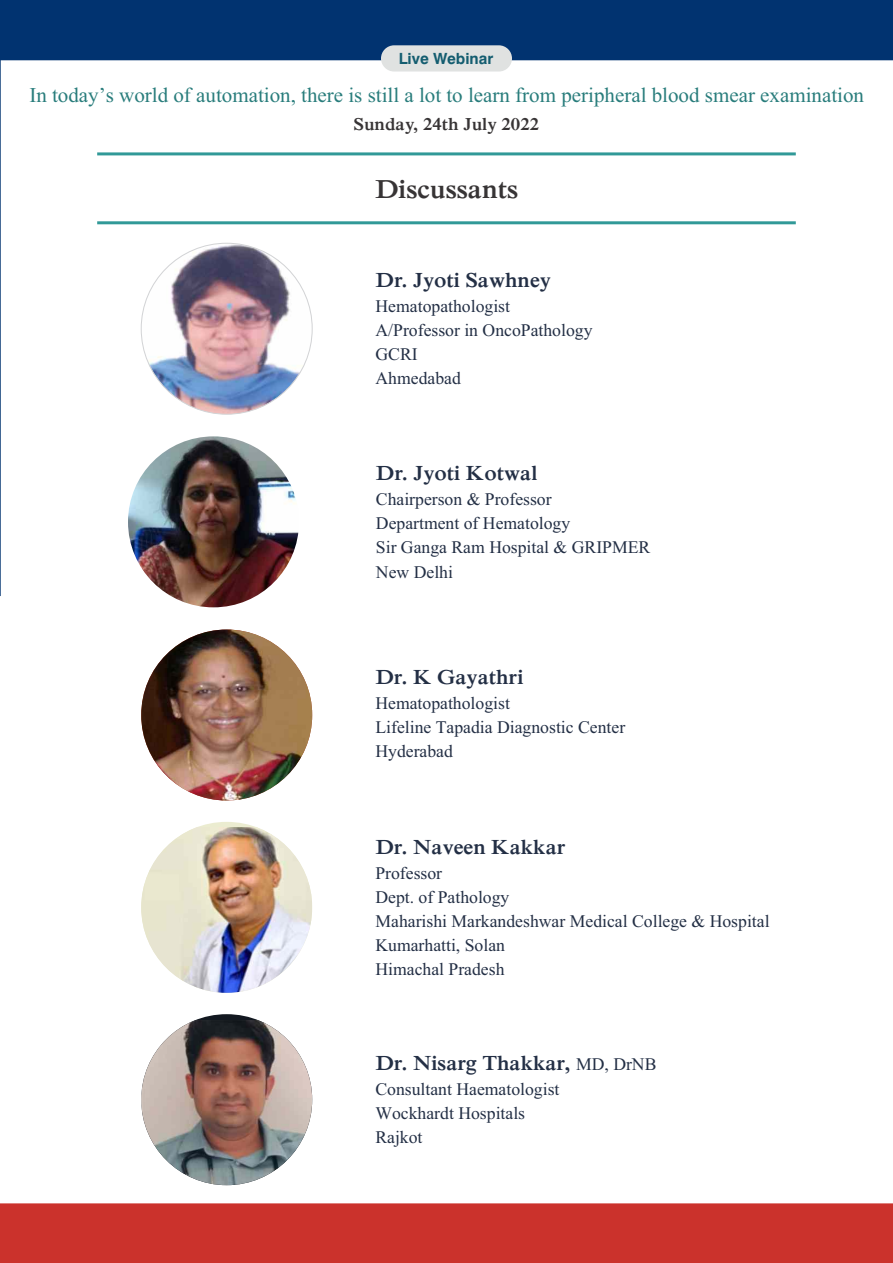
<style>
.page{position:relative;width:893px;height:1263px;background:#fff}
.page>*{position:absolute;margin:0;border:0;box-sizing:border-box;transform-origin:0 0}
.t1{font:700 27px "Iskoola Pota";color:#373435}
.t2{font:700 21.15px "Iskoola Pota";color:#232f45}
.t3{font:21px "Iskoola Pota";color:#297d7c}
.t4{font:700 18px "Iskoola Pota";color:#373435}
.t5{font:17.7px/24px "Iskoola Pota";color:#232f45}
.t6{font:700 15.45px "Swiss 721 BT";color:#145d70}
.s1{font-weight:400;font-size:17.7px}
</style>
<div class="page">
<svg style="left:0;top:0;width:893px;height:596px"></svg>
<div style="left:0;top:1203px;width:893px;height:60px;background:#cb322c"></div>
<hr style="left:97px;top:152px;width:699px;height:3px;background:#319998">
<hr style="left:97px;top:221px;width:699px;height:3px;background:#319998">
<div style="left:381px;top:45px;width:131px;height:27px;background:#e0e2e1;border-radius:13px"></div>
<img style="left:141px;top:827px;width:170px;height:166px">
<img style="left:141px;top:1020px;width:171px;height:165px">
<img style="left:128px;top:436px;width:171px;height:171px;border-radius:50%">
<img style="left:141px;top:629px;width:171px;height:171px;border-radius:50%">
<img style="left:141px;top:244px;width:171px;height:170px;border-radius:50%">
<p class="t6" style="left:399px;top:52px;width:96px">Live Webinar</p>
<p class="t3" style="left:29px;top:88px;width:836px">In today’s world of automation, there is still a lot to learn from peripheral blood smear examination</p>
<p class="t4" style="left:353px;top:117px;width:187px">Sunday, 24th July 2022</p>
<h1 class="t1" style="left:375px;top:179px;width:145px">Discussants</h1>
<p class="t2" style="left:376px;top:272px;width:177px">Dr. Jyoti Sawhney</p>
<p class="t5" style="left:376px;top:296px;width:218px">Hematopathologist<br>A/Professor in OncoPathology<br>GCRI<br>Ahmedabad</p>
<p class="t2" style="left:376px;top:466px;width:163px">Dr. Jyoti Kotwal</p>
<p class="t5" style="left:376px;top:489px;width:276px">Chairperson &amp; Professor<br>Department of Hematology<br>Sir Ganga Ram Hospital &amp; GRIPMER<br>New Delhi</p>
<p class="t2" style="left:375px;top:669px;width:150px">Dr. K Gayathri</p>
<p class="t5" style="left:375px;top:693px;width:251px">Hematopathologist<br>Lifeline Tapadia Diagnostic Center<br>Hyderabad</p>
<p class="t2" style="left:375px;top:839px;width:192px">Dr. Naveen Kakkar</p>
<p class="t5" style="left:375px;top:863px;width:396px">Professor<br>Dept. of Pathology<br>Maharishi Markandeshwar Medical College &amp; Hospital<br>Kumarhatti, Solan<br>Himachal Pradesh</p>
<p class="t2" style="left:375px;top:1055px;width:283px">Dr. Nisarg Thakkar, <span class="s1">MD, DrNB</span></p>
<p class="t5" style="left:375px;top:1079px;width:186px">Consultant Haematologist<br>Wockhardt Hospitals<br>Rajkot</p>
</div>
